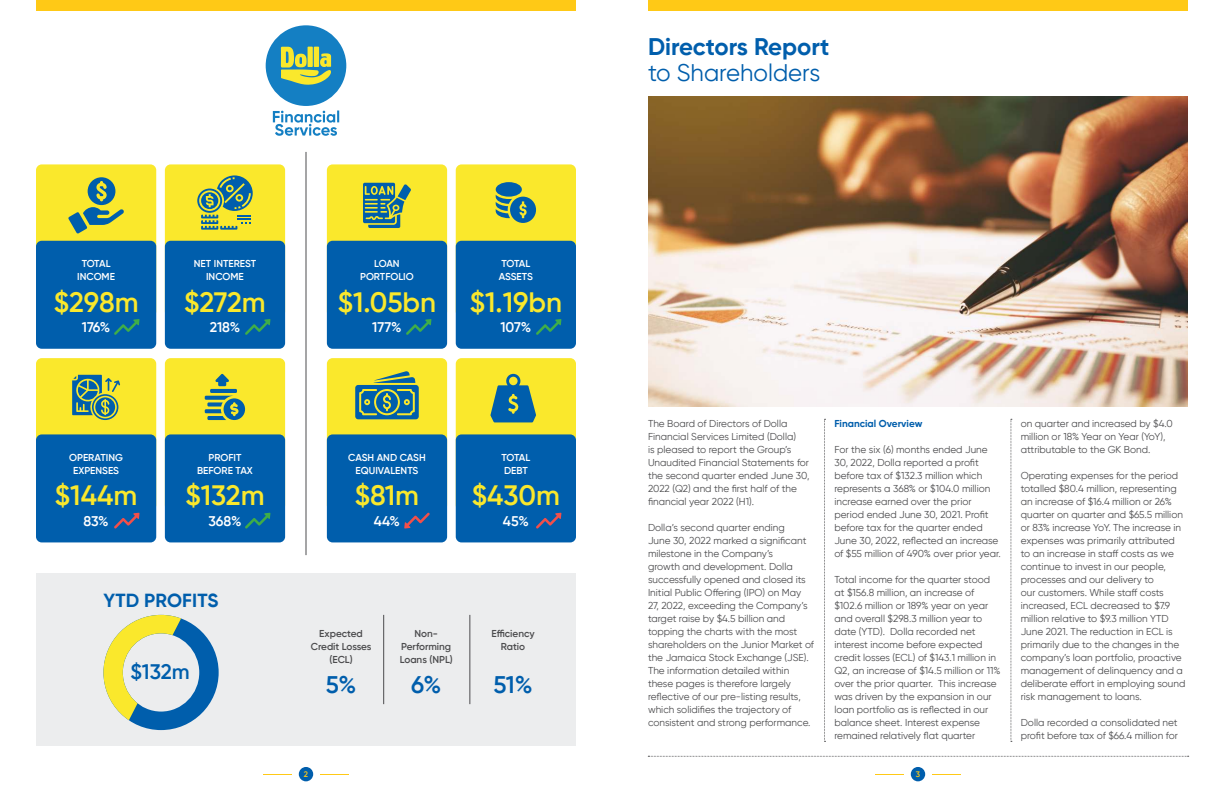
<style>
.page{position:relative;width:1224px;height:792px;background:#fff}
.page>*{position:absolute;margin:0;border:0;box-sizing:border-box;transform-origin:0 0}
.t1{font:600 28px "Gilroy";color:#fae82c}
.t2{font:700 24px "Gilroy";color:#005eac}
.t3{font:24px "Gilroy";color:#005eac}
.t4{font:600 24px "Gilroy";color:#005eac}
.t5{font:600 21px "Gilroy";color:#005eac}
.t6{font:700 18.9px "Gilroy";letter-spacing:.01em;color:#005eac}
.t7{font:600 14px "Gilroy";color:#fff}
.t8{font:10px/13px "Gilroy";color:#4c4c4e}
.t9{font:600 10px/13px "Gilroy";color:#fff;text-align:center}
.t10{font:600 10px/13px "Gilroy";color:#4c4c4e;text-align:center}
.t11{font:600 10px/13px "Gilroy";letter-spacing:-.02em;color:#fff}
.t12{font:700 10px "Gilroy";color:#005eac}
.t13{font:600 8px "Gilroy";color:#ffc916}
</style>
<div class="page">
<div style="left:299px;top:767px;width:14px;height:14px;background:#005eac;border-radius:50%"></div>
<svg style="left:320px;top:774px;width:28px;height:1px"></svg>
<svg style="left:264px;top:774px;width:28px;height:1px"></svg>
<div style="left:911px;top:767px;width:14px;height:14px;background:#005eac;border-radius:50%"></div>
<svg style="left:932px;top:774px;width:28px;height:1px"></svg>
<svg style="left:876px;top:774px;width:28px;height:1px"></svg>
<div style="left:36px;top:573px;width:540px;height:173px;background:#ecedee"></div>
<img style="left:648px;top:96px;width:540px;height:310px">
<svg style="left:648px;top:756px;width:541px;height:1px"></svg>
<svg style="left:824px;top:419px;width:2px;height:323px"></svg>
<svg style="left:1011px;top:419px;width:1px;height:323px"></svg>
<div style="left:36px;top:0;width:540px;height:10px;background:#ffc916"></div>
<div style="left:648px;top:0;width:540px;height:10px;background:#ffc916"></div>
<div style="left:266px;top:25px;width:80px;height:81px;background:#147fc3;border-radius:50%"></div>
<svg style="left:281px;top:47px;width:50px;height:38px"></svg>
<svg style="left:273px;top:110px;width:66px;height:26px"></svg>
<div style="left:36px;top:164px;width:120px;height:153px;background:#fae82c;border-radius:6px"></div>
<div style="left:327px;top:164px;width:120px;height:153px;background:#fae82c;border-radius:6px"></div>
<div style="left:36px;top:358px;width:120px;height:153px;background:#fae82c;border-radius:6px"></div>
<div style="left:327px;top:358px;width:120px;height:153px;background:#fae82c;border-radius:6px"></div>
<div style="left:165px;top:164px;width:120px;height:153px;background:#fae82c;border-radius:6px"></div>
<div style="left:456px;top:164px;width:120px;height:153px;background:#fae82c;border-radius:6px"></div>
<div style="left:165px;top:358px;width:120px;height:153px;background:#fae82c;border-radius:6px"></div>
<div style="left:456px;top:358px;width:120px;height:153px;background:#fae82c;border-radius:6px"></div>
<div style="left:36px;top:241px;width:120px;height:108px;background:#005eac;border-radius:6px"></div>
<div style="left:327px;top:241px;width:120px;height:108px;background:#005eac;border-radius:6px"></div>
<div style="left:36px;top:434px;width:120px;height:108px;background:#005eac;border-radius:6px"></div>
<div style="left:327px;top:434px;width:120px;height:108px;background:#005eac;border-radius:6px"></div>
<div style="left:165px;top:241px;width:120px;height:108px;background:#005eac;border-radius:6px"></div>
<div style="left:456px;top:241px;width:120px;height:108px;background:#005eac;border-radius:6px"></div>
<div style="left:165px;top:434px;width:120px;height:108px;background:#005eac;border-radius:6px"></div>
<div style="left:456px;top:434px;width:120px;height:108px;background:#005eac;border-radius:6px"></div>
<svg style="left:68px;top:177px;width:56px;height:57px"></svg>
<svg style="left:197px;top:175px;width:56px;height:55px"></svg>
<svg style="left:72px;top:375px;width:48px;height:45px"></svg>
<div style="left:496px;top:182px;width:26px;height:15px;background:#005eac;border-radius:50%"></div>
<svg style="left:496px;top:195px;width:40px;height:28px"></svg>
<svg style="left:363px;top:183px;width:48px;height:45px"></svg>
<svg style="left:355px;top:371px;width:64px;height:48px"></svg>
<svg style="left:490px;top:374px;width:46px;height:48px"></svg>
<hr style="left:306px;top:152px;width:1px;height:403px;background:#4c4c4e">
<hr style="left:383px;top:615px;width:1px;height:89px;background:#4c4c4e">
<hr style="left:470px;top:615px;width:1px;height:89px;background:#4c4c4e">
<svg style="left:103px;top:615px;width:116px;height:115px"></svg>
<svg style="left:114px;top:513px;width:26px;height:16px"></svg>
<svg style="left:536px;top:513px;width:25px;height:16px"></svg>
<svg style="left:404px;top:513px;width:26px;height:16px"></svg>
<svg style="left:114px;top:319px;width:26px;height:16px"></svg>
<svg style="left:245px;top:513px;width:25px;height:16px"></svg>
<svg style="left:245px;top:319px;width:25px;height:16px"></svg>
<svg style="left:406px;top:319px;width:25px;height:16px"></svg>
<svg style="left:536px;top:319px;width:25px;height:16px"></svg>
<svg style="left:215px;top:374px;width:14px;height:12px"></svg>
<hr style="left:210px;top:389px;width:27px;height:4px;background:#005eac">
<svg style="left:205px;top:396px;width:40px;height:24px"></svg>
<h2 class="t2" style="left:648px;top:35px;width:183px">Directors Report</h2>
<h2 class="t3" style="left:648px;top:61px;width:174px">to Shareholders</h2>
<p class="t9" style="left:77px;top:258px;width:39px">TOTAL<br>INCOME</p>
<p class="t9" style="left:360px;top:258px;width:55px">LOAN<br>PORTFOLIO</p>
<p class="t9" style="left:194px;top:258px;width:64px">NET INTEREST<br>INCOME</p>
<p class="t11" style="left:499px;top:258px;width:36px">TOTAL<br>ASSETS</p>
<h1 class="t1" style="left:54px;top:289px;width:86px">$298m</h1>
<h1 class="t1" style="left:338px;top:289px;width:100px">$1.05bn</h1>
<h1 class="t1" style="left:184px;top:289px;width:83px">$272m</h1>
<h1 class="t1" style="left:470px;top:289px;width:94px">$1.19bn</h1>
<h3 class="t7" style="left:82px;top:321px;width:30px">176%</h3>
<h3 class="t7" style="left:372px;top:321px;width:31px">177%</h3>
<h3 class="t7" style="left:210px;top:321px;width:32px">218%</h3>
<h3 class="t7" style="left:500px;top:321px;width:33px">107%</h3>
<p class="t9" style="left:197px;top:452px;width:57px">PROFIT<br>BEFORE TAX</p>
<p class="t9" style="left:69px;top:452px;width:55px">OPERATING<br>EXPENSES</p>
<p class="t9" style="left:348px;top:452px;width:79px">CASH AND CASH<br>EQUIVALENTS</p>
<p class="t11" style="left:501px;top:452px;width:30px">TOTAL<br>DEBT</p>
<h1 class="t1" style="left:55px;top:483px;width:84px">$144m</h1>
<h1 class="t1" style="left:185px;top:483px;width:81px">$132m</h1>
<h1 class="t1" style="left:355px;top:483px;width:66px">$81m</h1>
<h1 class="t1" style="left:472px;top:483px;width:90px">$430m</h1>
<h3 class="t7" style="left:84px;top:515px;width:27px">83%</h3>
<h3 class="t7" style="left:374px;top:515px;width:28px">44%</h3>
<h3 class="t7" style="left:208px;top:515px;width:35px">368%</h3>
<h3 class="t7" style="left:503px;top:515px;width:27px">45%</h3>
<h3 class="t6" style="left:103px;top:592px;width:117px">YTD PROFITS</h3>
<h3 class="t5" style="left:130px;top:662px;width:61px">$132m</h3>
<p class="t10" style="left:311px;top:628px;width:62px">Expected<br>Credit Losses (ECL)</p>
<p class="t10" style="left:400px;top:628px;width:55px">Non-<br>Performing<br>Loans (NPL)</p>
<p class="t10" style="left:491px;top:627px;width:45px">Efficiency<br>Ratio</p>
<h2 class="t4" style="left:326px;top:674px;width:32px">5%</h2>
<h2 class="t4" style="left:411px;top:674px;width:32px">6%</h2>
<h2 class="t4" style="left:493px;top:674px;width:41px">51%</h2>
<p class="t8" style="left:648px;top:417px;width:163px">The Board of Directors of Dolla<br>Financial Services Limited (Dolla)<br>is pleased to report the Group’s<br>Unaudited Financial Statements for the second quarter ended June 30,<br>2022 (Q2) and the first half of the financial year 2022 (H1).</p>
<p class="t8" style="left:648px;top:521px;width:168px">Dolla’s second quarter ending<br>June 30, 2022 marked a significant milestone in the Company’s<br>growth and development. Dolla successfully opened and closed its Initial Public Offering (IPO) on May 27, 2022, exceeding the Company’s target raise by $4.5 billion and topping the charts with the most shareholders on the Junior Market of the Jamaica Stock Exchange (JSE).<br>The information detailed within these pages is therefore largely reflective of our pre-listing results, which solidifies the trajectory of consistent and strong performance.</p>
<p class="t12" style="left:834px;top:419px;width:90px">Financial Overview</p>
<p class="t8" style="left:834px;top:443px;width:168px">For the six (6) months ended June 30, 2022, Dolla reported a profit before tax of $132.3 million which represents a 368% or $104.0 million increase earned over the prior period ended June 30, 2021. Profit before tax for the quarter ended June 30, 2022, reflected an increase of $55 million of 490% over prior year.</p>
<p class="t8" style="left:834px;top:573px;width:168px">Total income for the quarter stood at $156.8 million, an increase of $102.6 million or 189% year on year and overall $298.3 million year to date (YTD). Dolla recorded net interest income before expected credit losses (ECL) of $143.1 million in Q2, an increase of $14.5 million or 11% over the prior quarter. This increase was driven by the expansion in our loan portfolio as is reflected in our balance sheet. Interest expense remained relatively flat quarter</p>
<p class="t13" style="left:304px;top:771px;width:6px">2</p>
<p class="t13" style="left:916px;top:771px;width:6px">3</p>
<p class="t8" style="left:1021px;top:417px;width:154px">on quarter and increased by $4.0 million or 18% Year on Year (YoY), attributable to the GK Bond.</p>
<p class="t8" style="left:1021px;top:469px;width:166px">Operating expenses for the period totalled $80.4 million, representing an increase of $16.4 million or 26% quarter on quarter and $65.5 million or 83% increase YoY. The increase in expenses was primarily attributed to an increase in staff costs as we continue to invest in our people, processes and our delivery to<br>our customers. While staff costs increased, ECL decreased to $7.9 million relative to $9.3 million YTD June 2021. The reduction in ECL is primarily due to the changes in the company’s loan portfolio, proactive management of delinquency and a deliberate effort in employing sound risk management to loans.</p>
<p class="t8" style="left:1021px;top:716px;width:159px">Dolla recorded a consolidated net profit before tax of $66.4 million for</p>
</div>
